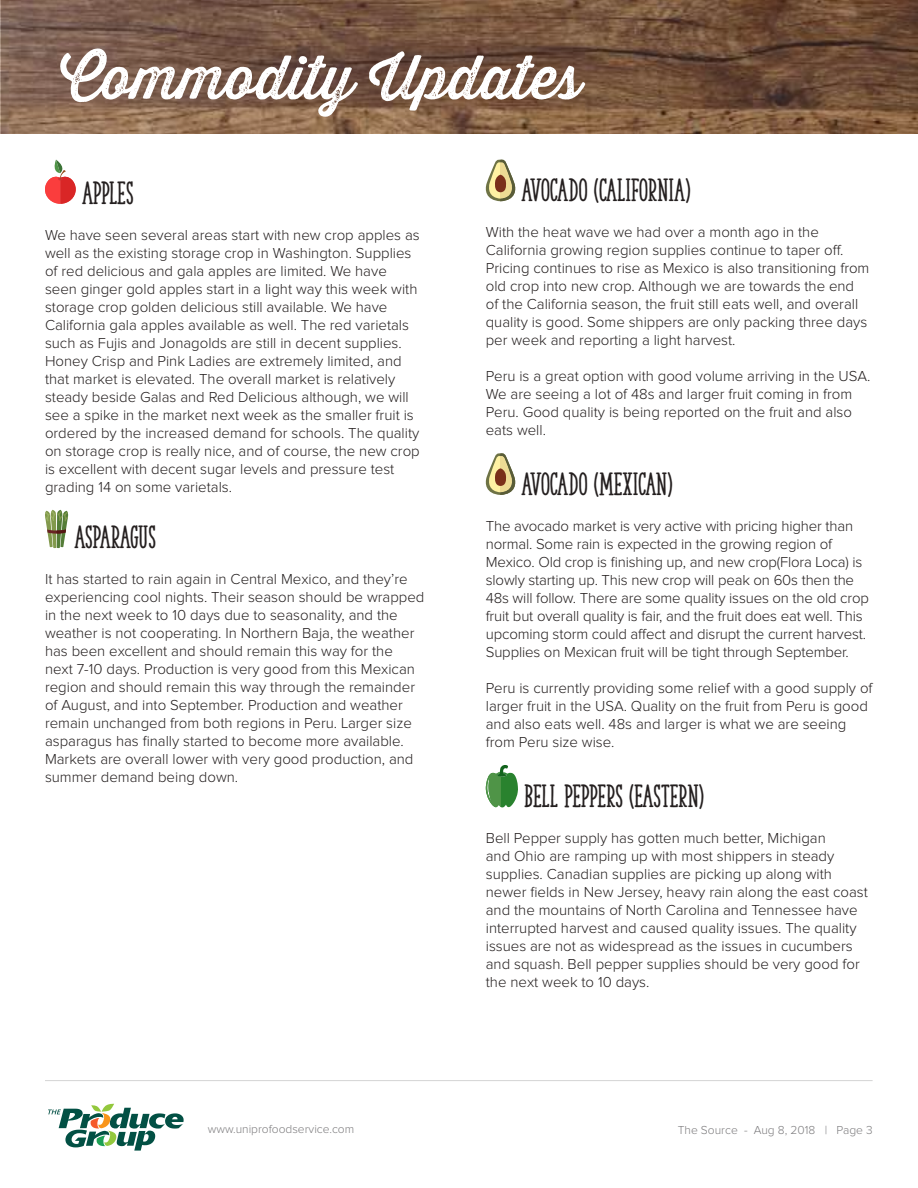
<style>
.page{position:relative;width:918px;height:1188px;background:#fff}
.page>*{position:absolute;margin:0;border:0;box-sizing:border-box;transform-origin:0 0}
.t1{font:60px "Thirsty Rough Reg One";color:#fff}
.t2{font:30px "The Serif Hand Extrablack";color:#241f1f}
.t3{font:300 15px/18px "Proxima Nova";color:#241f1f}
.t4{font:300 12px "Proxima Nova";color:#7d7c7e}
</style>
<div class="page">
<hr style="left:45px;top:1080px;width:828px;height:1px;background:#d5d4d5">
<img style="left:1px;top:0;width:917px;height:134px">
<svg style="left:48px;top:1104px;width:136px;height:47px"></svg>
<svg style="left:45px;top:160px;width:31px;height:44px"></svg>
<svg style="left:45px;top:510px;width:23px;height:38px"></svg>
<svg style="left:485px;top:159px;width:31px;height:42px"></svg>
<svg style="left:485px;top:453px;width:31px;height:42px"></svg>
<svg style="left:486px;top:765px;width:32px;height:43px"></svg>
<h1 class="t1" style="left:60px;top:33px;width:523px">Commodity Updates</h1>
<h2 class="t2" style="left:82px;top:175px;width:53px">APPLES</h2>
<p class="t3" style="left:45px;top:226px;width:376px">We have seen several areas start with new crop apples as well as the existing storage crop in Washington. Supplies of red delicious and gala apples are limited. We have seen ginger gold apples start in a light way this week with storage crop golden delicious still available. We have California gala apples available as well. The red varietals such as Fujis and Jonagolds are still in decent supplies.<br>Honey Crisp and Pink Ladies are extremely limited, and that market is elevated. The overall market is relatively steady beside Galas and Red Delicious although, we will see a spike in the market next week as the smaller fruit is ordered by the increased demand for schools. The quality on storage crop is really nice, and of course, the new crop is excellent with decent sugar levels and pressure test grading 14 on some varietals.</p>
<h2 class="t2" style="left:75px;top:519px;width:83px">ASPARAGUS</h2>
<p class="t3" style="left:45px;top:571px;width:381px">It has started to rain again in Central Mexico, and they’re experiencing cool nights. Their season should be wrapped in the next week to 10 days due to seasonality, and the weather is not cooperating. In Northern Baja, the weather has been excellent and should remain this way for the next 7-10 days. Production is very good from this Mexican region and should remain this way through the remainder of August, and into September. Production and weather remain unchanged from both regions in Peru. Larger size asparagus has finally started to become more available.<br>Markets are overall lower with very good production, and summer demand being down.</p>
<h2 class="t2" style="left:522px;top:172px;width:170px">AVOCADO (CALIFORNIA)</h2>
<p class="t3" style="left:486px;top:224px;width:385px">With the heat wave we had over a month ago in the California growing region supplies continue to taper off.<br>Pricing continues to rise as Mexico is also transitioning from old crop into new crop. Although we are towards the end of the California season, the fruit still eats well, and overall quality is good. Some shippers are only packing three days per week and reporting a light harvest.</p>
<p class="t3" style="left:486px;top:368px;width:386px">Peru is a great option with good volume arriving in the USA.<br>We are seeing a lot of 48s and larger fruit coming in from Peru. Good quality is being reported on the fruit and also eats well.</p>
<h2 class="t2" style="left:522px;top:466px;width:152px">AVOCADO (MEXICAN)</h2>
<p class="t3" style="left:486px;top:518px;width:385px">The avocado market is very active with pricing higher than normal. Some rain is expected in the growing region of Mexico. Old crop is finishing up, and new crop(Flora Loca) is slowly starting up. This new crop will peak on 60s then the 48s will follow. There are some quality issues on the old crop fruit but overall quality is fair, and the fruit does eat well. This upcoming storm could affect and disrupt the current harvest.<br>Supplies on Mexican fruit will be tight through September.</p>
<p class="t3" style="left:486px;top:680px;width:388px">Peru is currently providing some relief with a good supply of larger fruit in the USA. Quality on the fruit from Peru is good and also eats well. 48s and larger is what we are seeing from Peru size wise.</p>
<h2 class="t2" style="left:524px;top:778px;width:181px">BELL PEPPERS (EASTERN)</h2>
<p class="t3" style="left:486px;top:830px;width:384px">Bell Pepper supply has gotten much better, Michigan<br>and Ohio are ramping up with most shippers in steady supplies. Canadian supplies are picking up along with newer fields in New Jersey, heavy rain along the east coast and the mountains of North Carolina and Tennessee have interrupted harvest and caused quality issues. The quality issues are not as widespread as the issues in cucumbers and squash. Bell pepper supplies should be very good for the next week to 10 days.</p>
<p class="t4" style="left:208px;top:1124px;width:148px">www.uniprofoodservice.com</p>
<p class="t4" style="left:678px;top:1124px;width:196px">The Source - Aug 8, 2018 | Page 3</p>
</div>
